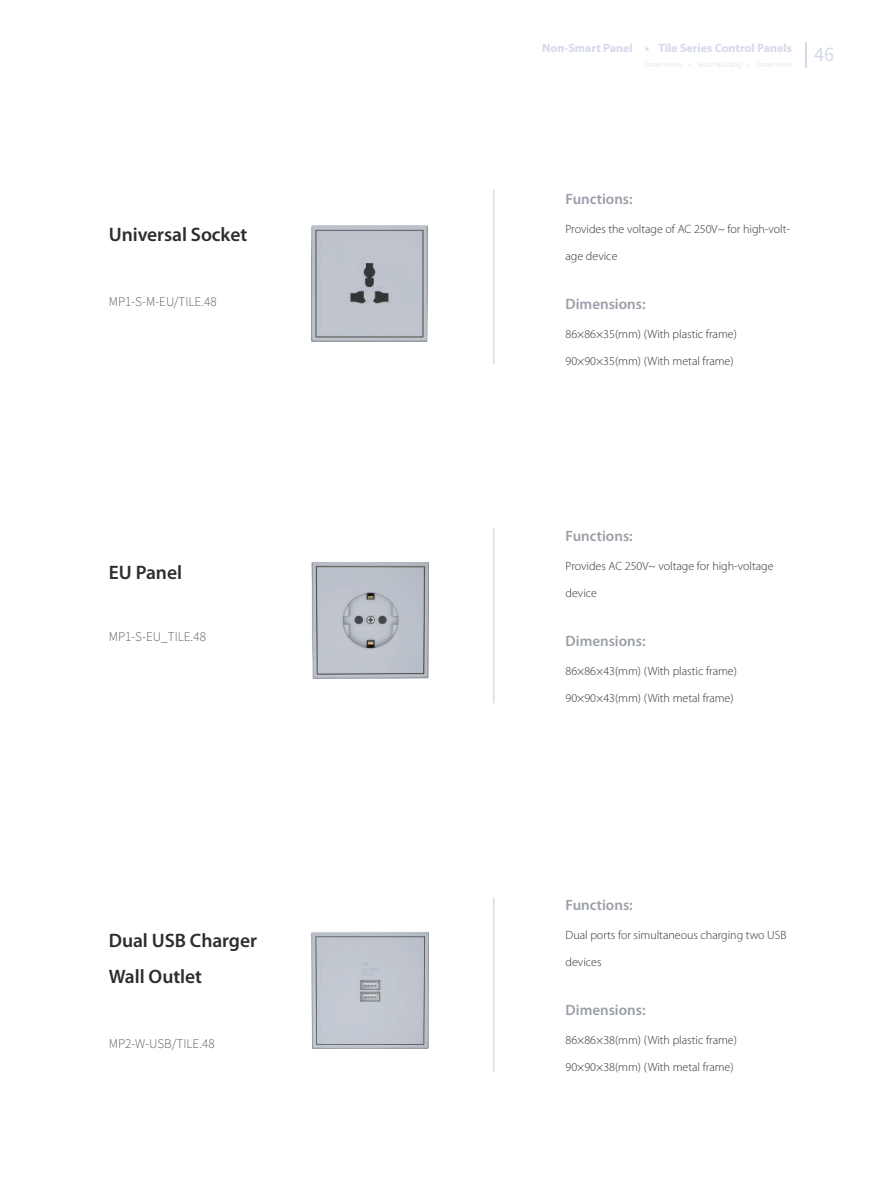
<style>
.page{position:relative;width:885px;height:1204px;background:#fff}
.page>*{position:absolute;margin:0;border:0;box-sizing:border-box;transform-origin:0 0}
.t1{font:600 19.5px/36px "Myriad Pro";letter-spacing:-.005em;color:#2d2d2d}
.t2{font:18px "Source Han Sans CN";color:#d5dae8}
.t3{font:600 15px "Myriad Pro";color:#9a9fa8}
.t4{font:300 12px "Myriad Pro";color:#303133}
.t5{font:200 12px "Source Han Sans CN";color:#303133}
.t6{font:700 12px "Myriad Pro";color:#d5dae8}
</style>
<div class="page">
<hr style="left:804px;top:42px;width:2px;height:25px;background:#d5dae8">
<hr style="left:493px;top:897px;width:1px;height:175px;background:#c7cbd9">
<hr style="left:493px;top:528px;width:1px;height:175px;background:#c7cbd9">
<hr style="left:493px;top:189px;width:1px;height:175px;background:#c7cbd9">
<img style="left:311px;top:225px;width:117px;height:117px">
<img style="left:311px;top:562px;width:117px;height:117px">
<img style="left:333px;top:932px;width:95px;height:116px">
<img style="left:311px;top:566px;width:22px;height:483px">
<p class="t6" style="left:542px;top:41px;width:251px">Non-Smart Panel • Tile Series Control Panels</p>
<h2 class="t2" style="left:814px;top:44px;width:21px">46</h2>
<p class="t3" style="left:565px;top:191px;width:69px">Functions:</p>
<h1 class="t1" style="left:109px;top:217px;width:140px">Universal Socket</h1>
<p class="t4" style="left:565px;top:223px;width:226px">Provides the voltage of AC 250V~ for high-volt-</p>
<p class="t4" style="left:565px;top:250px;width:53px">age device</p>
<p class="t5" style="left:109px;top:295px;width:109px">MP1-S-M-EU/TILE.48</p>
<p class="t3" style="left:565px;top:295px;width:82px">Dimensions:</p>
<p class="t4" style="left:565px;top:328px;width:173px">86×86×35(mm) (With plastic frame)</p>
<p class="t4" style="left:565px;top:355px;width:169px">90×90×35(mm) (With metal frame)</p>
<p class="t3" style="left:565px;top:527px;width:69px">Functions:</p>
<h1 class="t1" style="left:109px;top:554px;width:75px">EU Panel</h1>
<p class="t4" style="left:565px;top:559px;width:209px">Provides AC 250V~ voltage for high-voltage</p>
<p class="t4" style="left:565px;top:586px;width:33px">device</p>
<p class="t5" style="left:109px;top:629px;width:99px">MP1-S-EU_TILE.48</p>
<p class="t3" style="left:565px;top:632px;width:82px">Dimensions:</p>
<p class="t4" style="left:565px;top:664px;width:173px">86×86×43(mm) (With plastic frame)</p>
<p class="t4" style="left:565px;top:691px;width:169px">90×90×43(mm) (With metal frame)</p>
<p class="t3" style="left:565px;top:896px;width:69px">Functions:</p>
<h1 class="t1" style="left:109px;top:922px;width:150px">Dual USB Charger<br>Wall Outlet</h1>
<p class="t4" style="left:565px;top:928px;width:222px">Dual ports for simultaneous charging two USB</p>
<p class="t4" style="left:565px;top:955px;width:37px">devices</p>
<p class="t5" style="left:109px;top:1036px;width:107px">MP2-W-USB/TILE.48</p>
<p class="t3" style="left:565px;top:1001px;width:82px">Dimensions:</p>
<p class="t4" style="left:565px;top:1033px;width:173px">86×86×38(mm) (With plastic frame)</p>
<p class="t4" style="left:565px;top:1060px;width:169px">90×90×38(mm) (With metal frame)</p>
</div>
